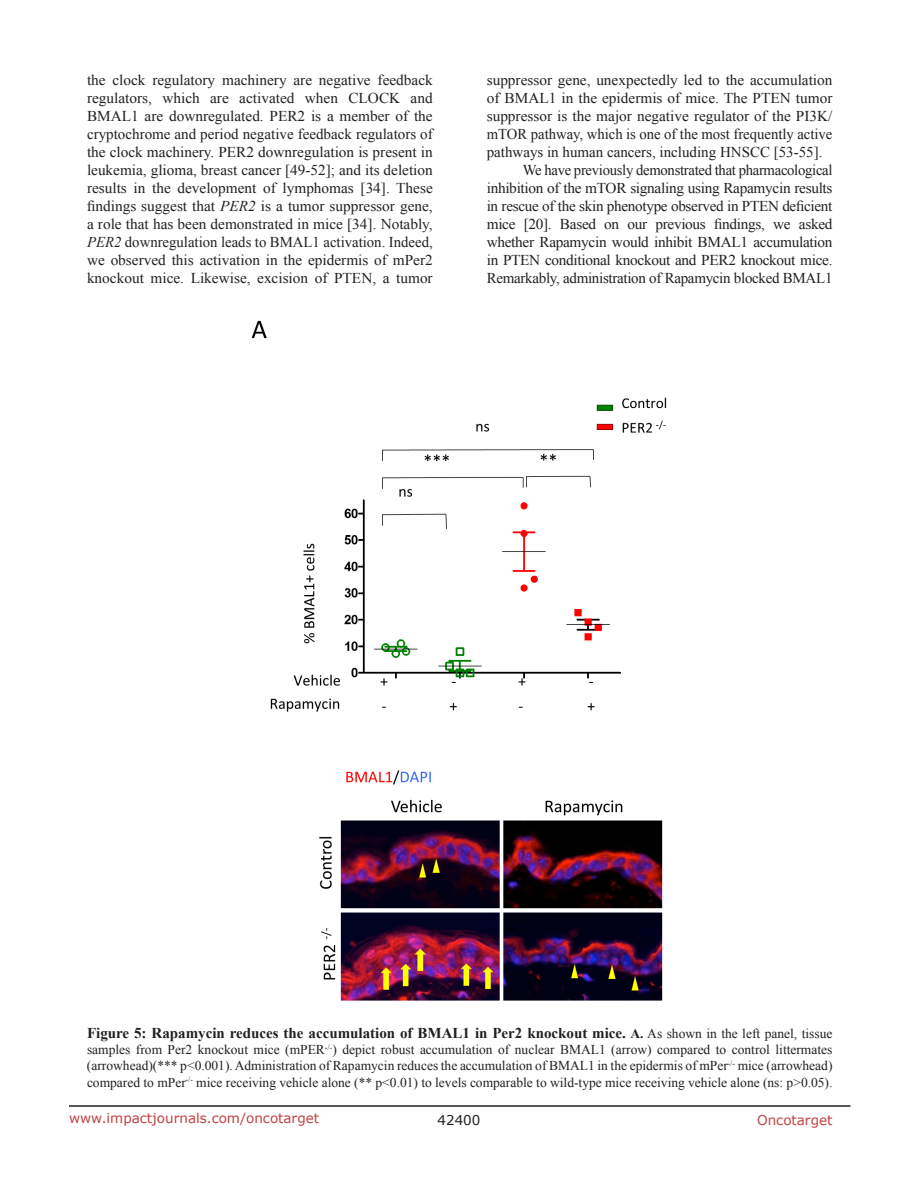
<style>
.page{position:relative;width:918px;height:1188px;background:#fff}
.page>*{position:absolute;margin:0;border:0;box-sizing:border-box;transform-origin:0 0}
.t1{font:15px/18px "Times New Roman";letter-spacing:-.02em;color:#231f20;text-align:justify}
.t2{font:15px "Times New Roman";color:#231f20}
.t3{font:700 15px "Times New Roman";color:#231f20}
.t4{font:13.5px/16.2px "Times New Roman";color:#231f20;text-align:justify}
.t5{font:13.5px "Verdana";color:#c24141}
.t6{font:13.5px "Verdana";color:#231f20}
.s1{font-style:italic}
.s2{font-size:13.5px}
.s3{font-weight:400;font-size:13.5px}
</style>
<div class="page">
<hr style="left:69px;top:1105px;width:781px;height:2px;background:#231f20">
<img style="left:251px;top:320px;width:416px;height:681px">
<p class="t1" style="left:87px;top:71px;width:347px">the clock regulatory machinery are negative feedback regulators, which are activated when CLOCK and BMAL1 are downregulated. PER2 is a member of the cryptochrome and period negative feedback regulators of the clock machinery. PER2 downregulation is present in leukemia, glioma, breast cancer [49-52]; and its deletion results in the development of lymphomas [34]. These findings suggest that <span class="s1">PER2</span> is a tumor suppressor gene, a role that has been demonstrated in mice [34]. Notably, <span class="s1">PER2</span> downregulation leads to BMAL1 activation. Indeed, we observed this activation in the epidermis of mPer2 knockout mice. Likewise, excision of PTEN, a tumor</p>
<p class="t2" style="left:487px;top:70px;width:347px">suppressor gene, unexpectedly led to the accumulation</p>
<p class="t2" style="left:487px;top:88px;width:347px">of BMAL1 in the epidermis of mice. The PTEN tumor</p>
<p class="t2" style="left:487px;top:106px;width:347px">suppressor is the major negative regulator of the PI3K/</p>
<p class="t2" style="left:487px;top:124px;width:347px">mTOR pathway, which is one of the most frequently active</p>
<p class="t2" style="left:487px;top:142px;width:337px">pathways in human cancers, including HNSCC [53-55].</p>
<p class="t1" style="left:523px;top:161px;width:311px">We have previously demonstrated that pharmacological</p>
<p class="t1" style="left:487px;top:179px;width:347px">inhibition of the mTOR signaling using Rapamycin results</p>
<p class="t1" style="left:487px;top:197px;width:347px">in rescue of the skin phenotype observed in PTEN deficient</p>
<p class="t1" style="left:487px;top:215px;width:347px">mice [20]. Based on our previous findings, we asked</p>
<p class="t1" style="left:487px;top:233px;width:347px">whether Rapamycin would inhibit BMAL1 accumulation</p>
<p class="t1" style="left:487px;top:251px;width:347px">in PTEN conditional knockout and PER2 knockout mice.</p>
<p class="t1" style="left:487px;top:269px;width:347px">Remarkably, administration of Rapamycin blocked BMAL1</p>
<p class="t3" style="left:87px;top:1023px;width:747px">Figure 5: Rapamycin reduces the accumulation of BMAL1 in Per2 knockout mice. <span class="s2">A.</span> <span class="s3">As shown in the left panel, tissue</span></p>
<p class="t4" style="left:87px;top:1041px;width:747px">samples from Per2 knockout mice (mPER<sup>-/-</sup>) depict robust accumulation of nuclear BMAL1 (arrow) compared to control littermates (arrowhead)(*** p&lt;0.001). Administration of Rapamycin reduces the accumulation of BMAL1 in the epidermis of mPer<sup>-/-</sup> mice (arrowhead) compared to mPer<sup>-/-</sup> mice receiving vehicle alone (** p&lt;0.01) to levels comparable to wild-type mice receiving vehicle alone (ns: p&gt;0.05).</p>
<p class="t5" style="left:69px;top:1109px;width:252px">www.impactjournals.com/oncotarget</p>
<p class="t6" style="left:438px;top:1111px;width:44px">42400</p>
<p class="t5" style="left:757px;top:1111px;width:77px">Oncotarget</p>
</div>
